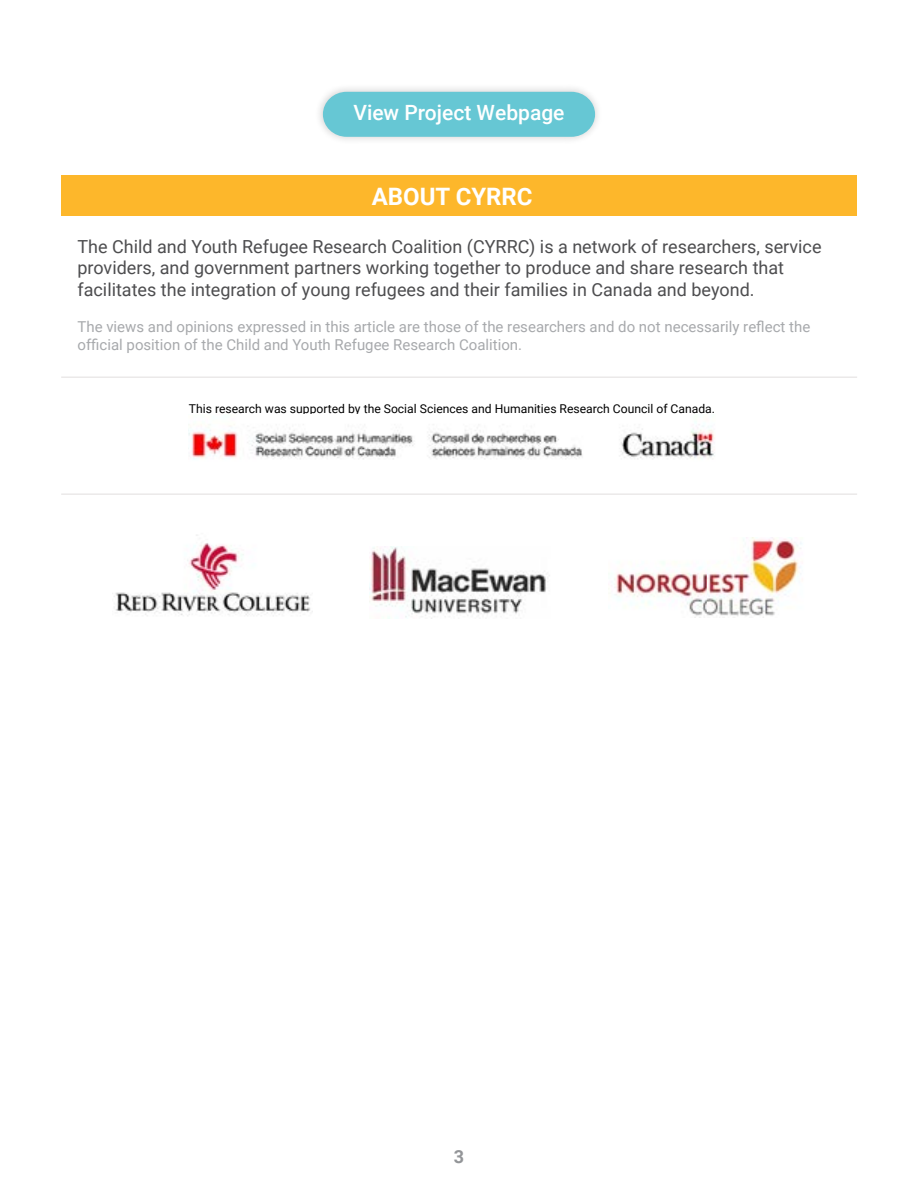
<style>
.page{position:relative;width:918px;height:1188px;background:#fff}
.page>*{position:absolute;margin:0;border:0;box-sizing:border-box;transform-origin:0 0}
.t1{font:700 24px "Roboto";color:#fff}
.t2{font:500 21px "Roboto";color:#fff}
.t3{font:18px/21.6px "Roboto";color:#4d4d4f}
.t4{font:700 18px "Roboto";color:#939598}
.t5{font:15px/18px "Roboto";color:#a7a9ac}
.t6{font:12.15px "Roboto";color:#000}
</style>
<div class="page">
<div style="left:315px;top:84px;width:288px;height:61px;background:#000;opacity:.2"></div>
<div style="left:323px;top:92px;width:272px;height:45px;background:#66c7d4"></div>
<div style="left:61px;top:175px;width:796px;height:41px;background:#fdb72b"></div>
<img style="left:189px;top:421px;width:526px;height:39px">
<hr style="left:61px;top:376px;width:796px;height:2px;background:#ebe9e9">
<hr style="left:61px;top:493px;width:796px;height:2px;background:#ebe9e9">
<img style="left:114px;top:535px;width:199px;height:81px">
<img style="left:370px;top:547px;width:180px;height:72px">
<img style="left:614px;top:538px;width:188px;height:80px">
<p class="t2" style="left:353px;top:98px;width:213px">View Project Webpage</p>
<h1 class="t1" style="left:372px;top:180px;width:162px">ABOUT CYRRC</h1>
<p class="t3" style="left:78px;top:235px;width:746px">The Child and Youth Refugee Research Coalition (CYRRC) is a network of researchers, service providers, and government partners working together to produce and share research that facilitates the integration of young refugees and their families in Canada and beyond.</p>
<p class="t5" style="left:78px;top:317px;width:734px">The views and opinions expressed in this article are those of the researchers and do not necessarily reflect the official position of the Child and Youth Refugee Research Coalition.</p>
<p class="t6" style="left:189px;top:400px;width:528px">This research was supported by the Social Sciences and Humanities Research Council of Canada.</p>
<p class="t4" style="left:454px;top:1143px;width:12px">3</p>
</div>
